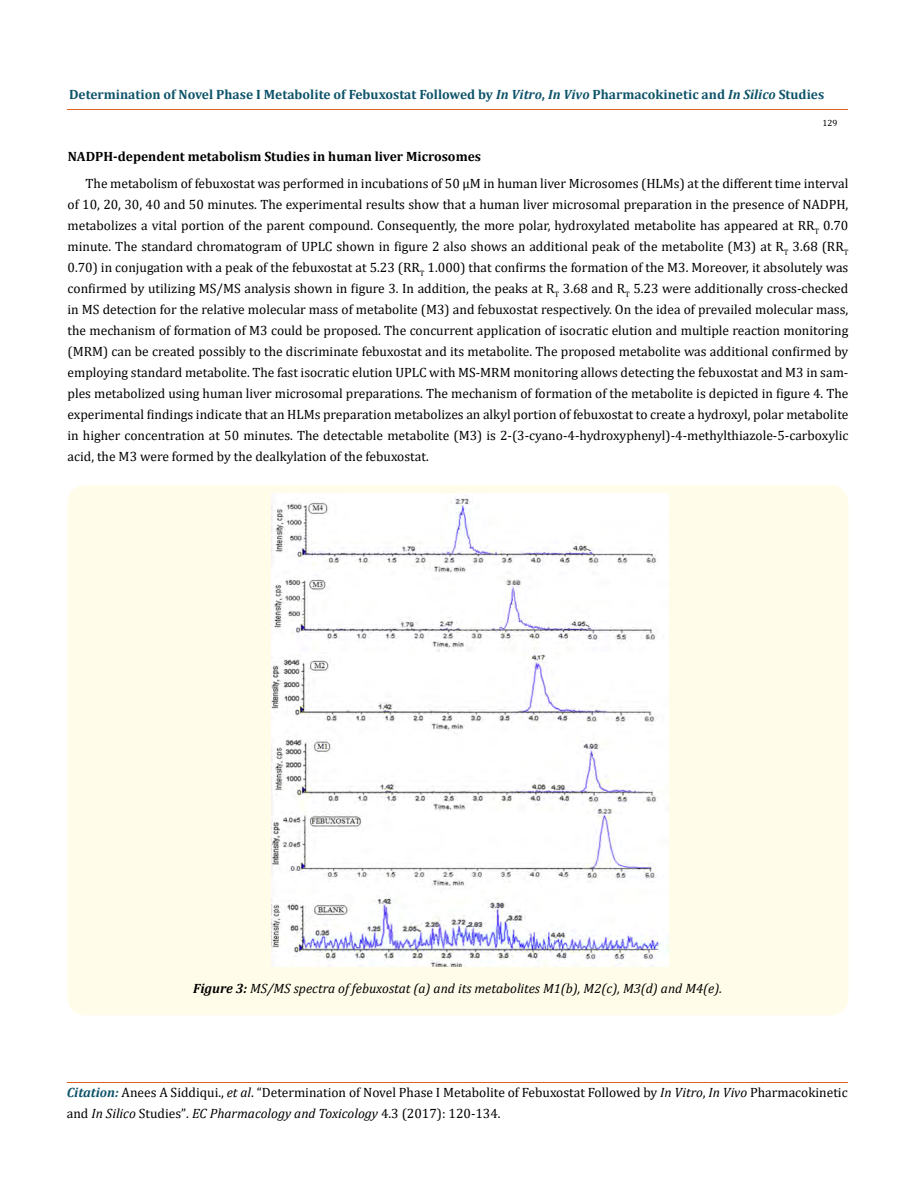
<style>
.page{position:relative;width:917px;height:1190px;background:#fff}
.page>*{position:absolute;margin:0;border:0;box-sizing:border-box;transform-origin:0 0}
.t1{font:13.5px/21px "Cambria";color:#000}
.t2{font:700 13.5px "Cambria";color:#0e546a}
.t3{font:italic 13.5px "Cambria";color:#000}
.t4{font:700 13.5px "Cambria";color:#000}
.t5{font:9px "Cambria";color:#000}
.s1{font-style:italic}
.s2{font-weight:700}
.s3{font-weight:700;font-style:italic;color:#0e546a}
.s4{font-size:13.35px}
</style>
<div class="page">
<hr style="left:68px;top:1081px;width:780px;height:1px;background:#e05d1a">
<div style="left:68px;top:485px;width:780px;height:530px;background:#fffde9;border-radius:18px"></div>
<img style="left:271px;top:494px;width:397px;height:472px">
<p class="t2" style="left:69px;top:85px;width:756px">Determination of Novel Phase I Metabolite of Febuxostat Followed by <span class="s1">In Vitro</span>, <span class="s1">In Vivo</span> Pharmacokinetic and <span class="s1">In Silico</span> Studies</p>
<p class="t5" style="left:822px;top:117px;width:16px">129</p>
<p class="t4" style="left:68px;top:147px;width:414px">NADPH-dependent metabolism Studies in human liver Microsomes</p>
<p class="t1" style="left:67px;top:172px;width:782px;text-align:justify;text-indent:18px">The metabolism of febuxostat was performed in incubations of 50 µM in human liver Microsomes (HLMs) at the different time interval of 10, 20, 30, 40 and 50 minutes. The experimental results show that a human liver microsomal preparation in the presence of NADPH, metabolizes a vital portion of the parent compound. Consequently, the more polar, hydroxylated metabolite has appeared at RR<sub>T</sub> 0.70 minute. The standard chromatogram of UPLC shown in figure 2 also shows an additional peak of the metabolite (M3) at R<sub>T</sub> 3.68 (RR<sub>T </sub>0.70) in conjugation with a peak of the febuxostat at 5.23 (RR<sub>T</sub> 1.000) that confirms the formation of the M3. Moreover, it absolutely was confirmed by utilizing MS/MS analysis shown in figure 3. In addition, the peaks at R<sub>T</sub> 3.68 and R<sub>T</sub> 5.23 were additionally cross-checked in MS detection for the relative molecular mass of metabolite (M3) and febuxostat respectively. On the idea of prevailed molecular mass, the mechanism of formation of M3 could be proposed. The concurrent application of isocratic elution and multiple reaction monitoring (MRM) can be created possibly to the discriminate febuxostat and its metabolite. The proposed metabolite was additional confirmed by employing standard metabolite. The fast isocratic elution UPLC with MS-MRM monitoring allows detecting the febuxostat and M3 in sam&shy;ples metabolized using human liver microsomal preparations. The mechanism of formation of the metabolite is depicted in figure 4. The experimental findings indicate that an HLMs preparation metabolizes an alkyl portion of febuxostat to create a hydroxyl, polar metabolite in higher concentration at 50 minutes. The detectable metabolite (M3) is 2-(3-cyano-4-hydroxyphenyl)-4-methylthiazole-5-carboxylic acid, the M3 were formed by the dealkylation of the febuxostat.</p>
<p class="t3" style="left:193px;top:978px;width:530px"><span class="s2">Figure 3:</span> MS/MS spectra of febuxostat (a) and its metabolites M1(b), M2(c), M3(d) and M4(e).</p>
<p class="t1" style="left:67px;top:1081px;width:782px"><span class="s3">Citation:</span> Anees A Siddiqui., <span class="s1">et al</span>. “Determination of Novel Phase I Metabolite of Febuxostat Followed by <span class="s1">In Vitro</span>, <span class="s1">In Vivo</span> Pharmacokinetic and <span class="s1">In Silico</span> Studies”<span class="s4">.</span> <span class="s1">EC Pharmacology and Toxicology</span> <span class="s4">4</span>.3 (2017): 120-134.</p>
</div>
